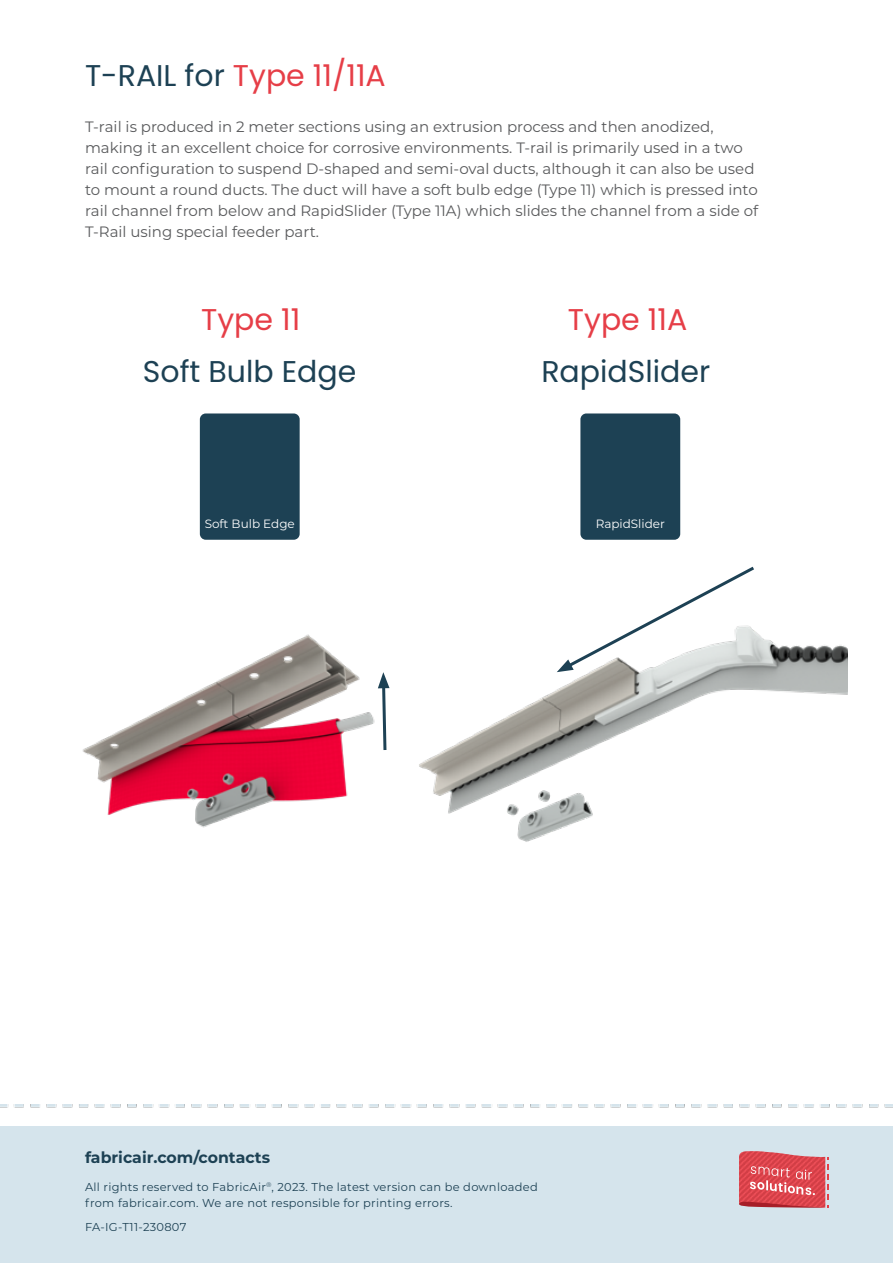
<style>
.page{position:relative;width:893px;height:1263px;background:#fff}
.page>*{position:absolute;margin:0;border:0;box-sizing:border-box;transform-origin:0 0}
.t1{font:30px "Poppins";color:#e63e47}
.t2{font:30px "Poppins";color:#1d4154}
.t3{font:700 15.75px "Montserrat";color:#1d4154}
.t4{font:15px/21px "Montserrat";color:#58595b}
.t5{font:12px "Montserrat";color:#fff}
.t6{font:11.4px/15.8px "Montserrat";letter-spacing:.025em;color:#1d4154}
.s1{color:#1d4154}
</style>
<div class="page">
<img style="left:82px;top:634px;width:308px;height:194px">
<img style="left:419px;top:633px;width:429px;height:209px">
<div style="left:200px;top:413px;width:100px;height:127px;background:#1d4154;border-radius:6px"></div>
<div style="left:580px;top:413px;width:100px;height:127px;background:#1d4154;border-radius:6px"></div>
<div style="left:0;top:1127px;width:893px;height:136px;background:#d5e4ec"></div>
<img style="left:0;top:1104px;width:893px;height:4px">
<svg style="left:739px;top:1151px;width:90px;height:57px;background:#db5e65"></svg>
<svg style="left:557px;top:566px;width:200px;height:106px"></svg>
<svg style="left:378px;top:672px;width:11px;height:81px"></svg>
<h1 class="t1" style="left:85px;top:58px;width:302px"><span class="s1">T-RAIL for</span> Type 11/11A</h1>
<p class="t4" style="left:85px;top:116px;width:675px">T-rail is produced in 2 meter sections using an extrusion process and then anodized, making it an excellent choice for corrosive environments. T-rail is primarily used in a two rail configuration to suspend D-shaped and semi-oval ducts, although it can also be used to mount a round ducts. The duct will have a soft bulb edge (Type 11) which is pressed into rail channel from below and RapidSlider (Type 11A) which slides the channel from a side of T-Rail using special feeder part.</p>
<h1 class="t1" style="left:201px;top:302px;width:101px">Type 11</h1>
<h1 class="t1" style="left:568px;top:302px;width:121px">Type 11A</h1>
<h1 class="t2" style="left:143px;top:355px;width:215px">Soft Bulb Edge</h1>
<h1 class="t2" style="left:541px;top:355px;width:170px">RapidSlider</h1>
<p class="t5" style="left:205px;top:516px;width:92px">Soft Bulb Edge</p>
<p class="t5" style="left:596px;top:516px;width:71px">RapidSlider</p>
<p class="t3" style="left:85px;top:1146px;width:187px">fabricair.com/contacts</p>
<p class="t6" style="left:85px;top:1179px;width:454px">All rights reserved to FabricAir<sup>®</sup>, 2023. The latest version can be downloaded from fabricair.com. We are not responsible for printing errors.</p>
<p class="t6" style="left:85px;top:1219px;width:103px">FA-IG-T11-230807</p>
</div>
